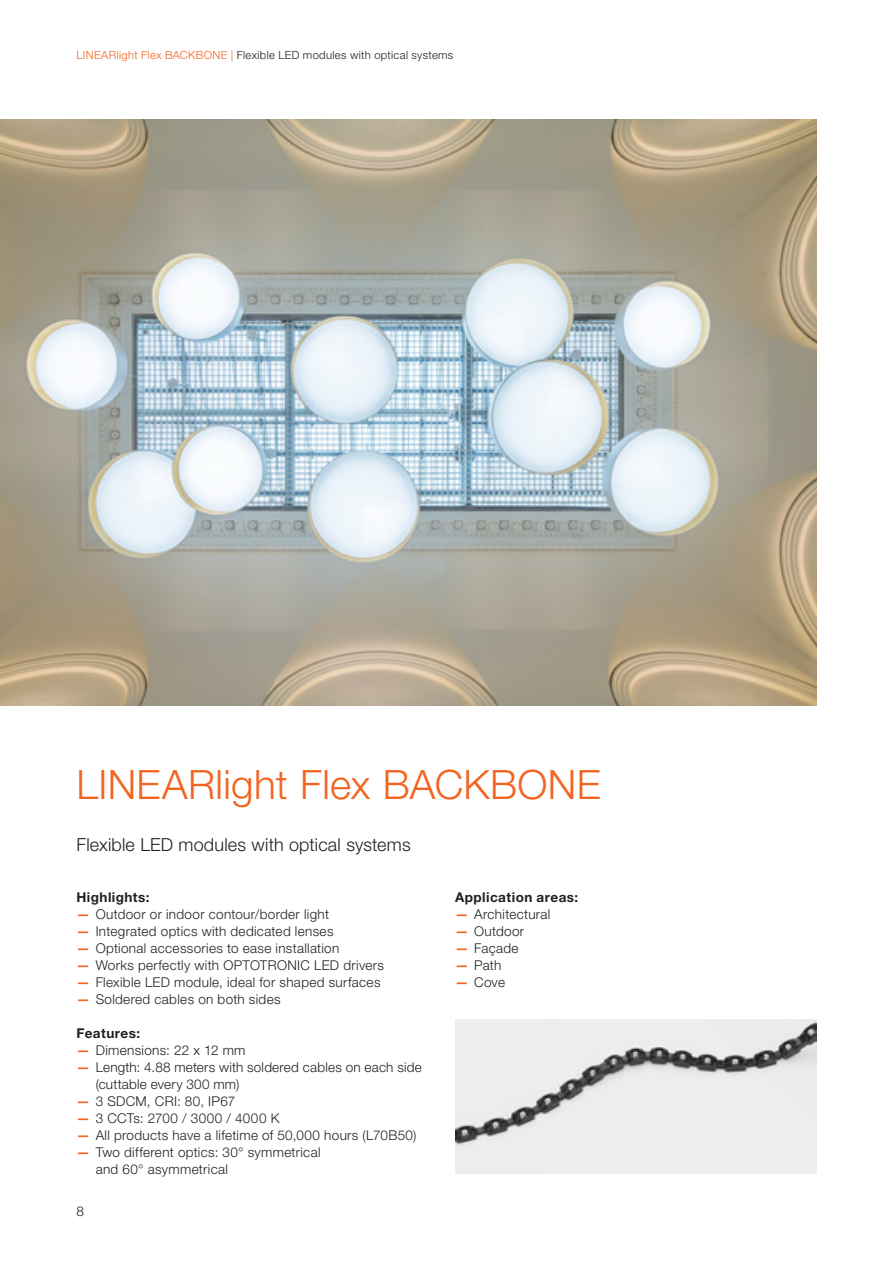
<style>
.page{position:relative;width:893px;height:1263px;background:#fff}
.page>*{position:absolute;margin:0;border:0;box-sizing:border-box;transform-origin:0 0}
.t1{font:300 40.5px "Helvetica Neue LT Pro";letter-spacing:.01em;color:#f36421}
.t2{font:300 18px "Helvetica Neue LT Pro";letter-spacing:.01em;color:#231f20}
.t3{font:300 13.5px/17px "Helvetica Neue LT Pro";letter-spacing:.025em;color:#231f20}
.t4{font:700 13.5px "Helvetica Neue LT Pro";letter-spacing:.035em;color:#231f20}
.t5{font:300 11.25px "Helvetica Neue LT Pro";letter-spacing:.03em;color:#231f20}
.s1{color:#f36421}
.s2{font-weight:700;color:#f36421}
</style>
<div class="page">
<img style="left:455px;top:1019px;width:361px;height:155px">
<img style="left:0;top:119px;width:816px;height:587px">
<p class="t5" style="left:77px;top:48px;width:378px"><span class="s1">LINEARlight Flex BACKBONE |</span> Flexible LED modules with optical systems</p>
<h1 class="t1" style="left:77px;top:760px;width:526px">LINEARlight Flex BACKBONE</h1>
<h2 class="t2" style="left:77px;top:833px;width:336px">Flexible LED modules with optical systems</h2>
<p class="t4" style="left:77px;top:888px;width:75px">Highlights:</p>
<p class="t3" style="left:77px;top:905px;width:254px"><span class="s2">—</span> Outdoor or indoor contour/border light</p>
<p class="t3" style="left:77px;top:922px;width:258px"><span class="s2">—</span> Integrated optics with dedicated lenses</p>
<p class="t3" style="left:77px;top:939px;width:264px"><span class="s2">—</span> Optional accessories to ease installation</p>
<p class="t3" style="left:77px;top:956px;width:309px"><span class="s2">—</span> Works perfectly with OPTOTRONIC LED drivers</p>
<p class="t3" style="left:77px;top:973px;width:306px"><span class="s2">—</span> Flexible LED module, ideal for shaped surfaces</p>
<p class="t3" style="left:77px;top:990px;width:206px"><span class="s2">—</span> Soldered cables on both sides</p>
<p class="t4" style="left:77px;top:1024px;width:65px">Features:</p>
<p class="t3" style="left:77px;top:1041px;width:170px"><span class="s2">—</span> Dimensions: 22 x 12 mm</p>
<p class="t3" style="left:96px;top:1058px;width:328px;text-indent:-19px"><span class="s2">—</span> Length: 4.88 meters with soldered cables on each side (cuttable every 300 mm)</p>
<p class="t3" style="left:77px;top:1092px;width:160px"><span class="s2">—</span> 3 SDCM, CRI: 80, IP67</p>
<p class="t3" style="left:77px;top:1109px;width:204px"><span class="s2">—</span> 3 CCTs: 2700 / 3000 / 4000 K</p>
<p class="t3" style="left:77px;top:1126px;width:341px"><span class="s2">—</span> All products have a lifetime of 50,000 hours (L70B50)</p>
<p class="t3" style="left:96px;top:1143px;width:226px;text-indent:-19px"><span class="s2">—</span> Two different optics: 30° symmetrical and 60° asymmetrical</p>
<p class="t4" style="left:455px;top:888px;width:125px">Application areas:</p>
<p class="t3" style="left:455px;top:905px;width:97px"><span class="s2">—</span> Architectural</p>
<p class="t3" style="left:455px;top:922px;width:71px"><span class="s2">—</span> Outdoor</p>
<p class="t3" style="left:455px;top:939px;width:65px"><span class="s2">—</span> Façade</p>
<p class="t3" style="left:455px;top:956px;width:48px"><span class="s2">—</span> Path</p>
<p class="t3" style="left:455px;top:973px;width:52px"><span class="s2">—</span> Cove</p>
<p class="t3" style="left:77px;top:1203px;width:9px">8</p>
</div>
